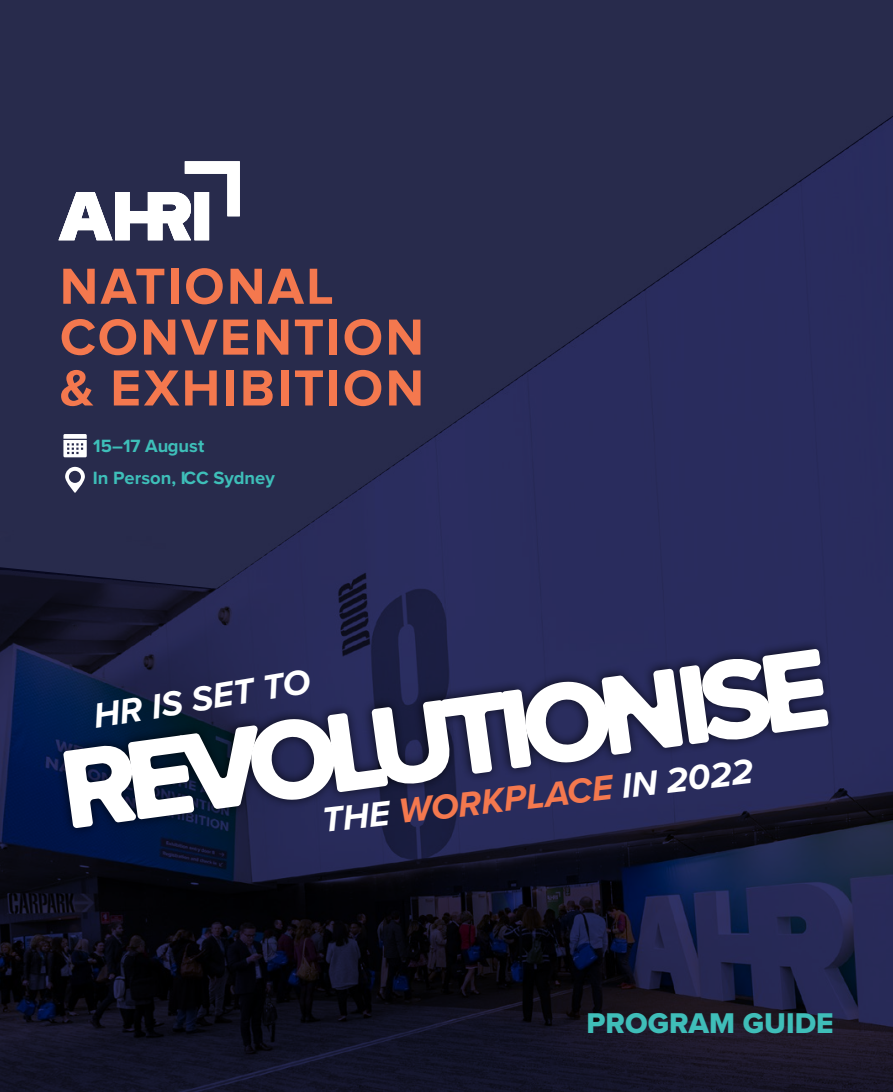
<style>
.page{position:relative;width:893px;height:1092px;background:#fff}
.page>*{position:absolute;margin:0;border:0;box-sizing:border-box;transform-origin:0 0}
.t1{font:italic 700 35.88px "Proxima Nova";color:#fff}
.t2{font:29.57px "Proxima Nova Extrabld";color:#3fbeb9}
.t3{font:700 18.38px/32px "Proxima Nova";color:#3ebfb9}
.s1{color:#f4784e}
</style>
<div class="page">
<img style="left:0;top:0;width:893px;height:1091px">
<svg style="left:51px;top:635px;width:790px;height:206px;background:#1b2148"></svg>
<svg style="left:63px;top:648px;width:766px;height:180px"></svg>
<svg style="left:59px;top:161px;width:181px;height:79px"></svg>
<svg style="left:63px;top:269px;width:101px;height:35px;background:#8b504c"></svg>
<div style="left:171px;top:269px;width:7px;height:35px;background:#f4784e"></div>
<svg style="left:186px;top:268px;width:37px;height:36px"></svg>
<svg style="left:231px;top:269px;width:31px;height:35px"></svg>
<svg style="left:268px;top:269px;width:36px;height:35px"></svg>
<svg style="left:310px;top:269px;width:22px;height:35px"></svg>
<svg style="left:62px;top:319px;width:74px;height:36px;background:#834d4c"></svg>
<svg style="left:144px;top:319px;width:31px;height:35px"></svg>
<svg style="left:181px;top:319px;width:67px;height:35px;background:#894f4c"></svg>
<svg style="left:257px;top:319px;width:31px;height:35px"></svg>
<svg style="left:295px;top:319px;width:28px;height:35px"></svg>
<div style="left:329px;top:319px;width:8px;height:35px;background:#f4784e"></div>
<svg style="left:345px;top:319px;width:36px;height:36px"></svg>
<svg style="left:389px;top:319px;width:31px;height:35px"></svg>
<svg style="left:61px;top:370px;width:32px;height:36px"></svg>
<svg style="left:114px;top:370px;width:65px;height:35px;background:#8f514c"></svg>
<svg style="left:185px;top:370px;width:32px;height:35px"></svg>
<div style="left:226px;top:370px;width:8px;height:35px;background:#f4784e"></div>
<svg style="left:243px;top:370px;width:30px;height:35px"></svg>
<div style="left:281px;top:370px;width:7px;height:35px;background:#f4784e"></div>
<svg style="left:295px;top:370px;width:28px;height:35px"></svg>
<div style="left:329px;top:370px;width:8px;height:35px;background:#f4784e"></div>
<svg style="left:345px;top:370px;width:36px;height:36px"></svg>
<svg style="left:389px;top:370px;width:31px;height:35px"></svg>
<svg style="left:65px;top:467px;width:20px;height:26px"></svg>
<svg style="left:63px;top:434px;width:24px;height:23px"></svg>
<p class="t3" style="left:93px;top:429px;width:184px">15–17 August<br>In Person, ICC Sydney</p>
<h1 class="t1" style="left:89px;top:691px;width:221px;rotate:-10deg">HR IS SET TO</h1>
<h1 class="t1" style="left:319px;top:790px;width:435px;rotate:-6deg">THE <span class="s1">WORKPLACE</span> IN 2022</h1>
<h2 class="t2" style="left:586px;top:1000px;width:249px">PROGRAM GUIDE</h2>
</div>
